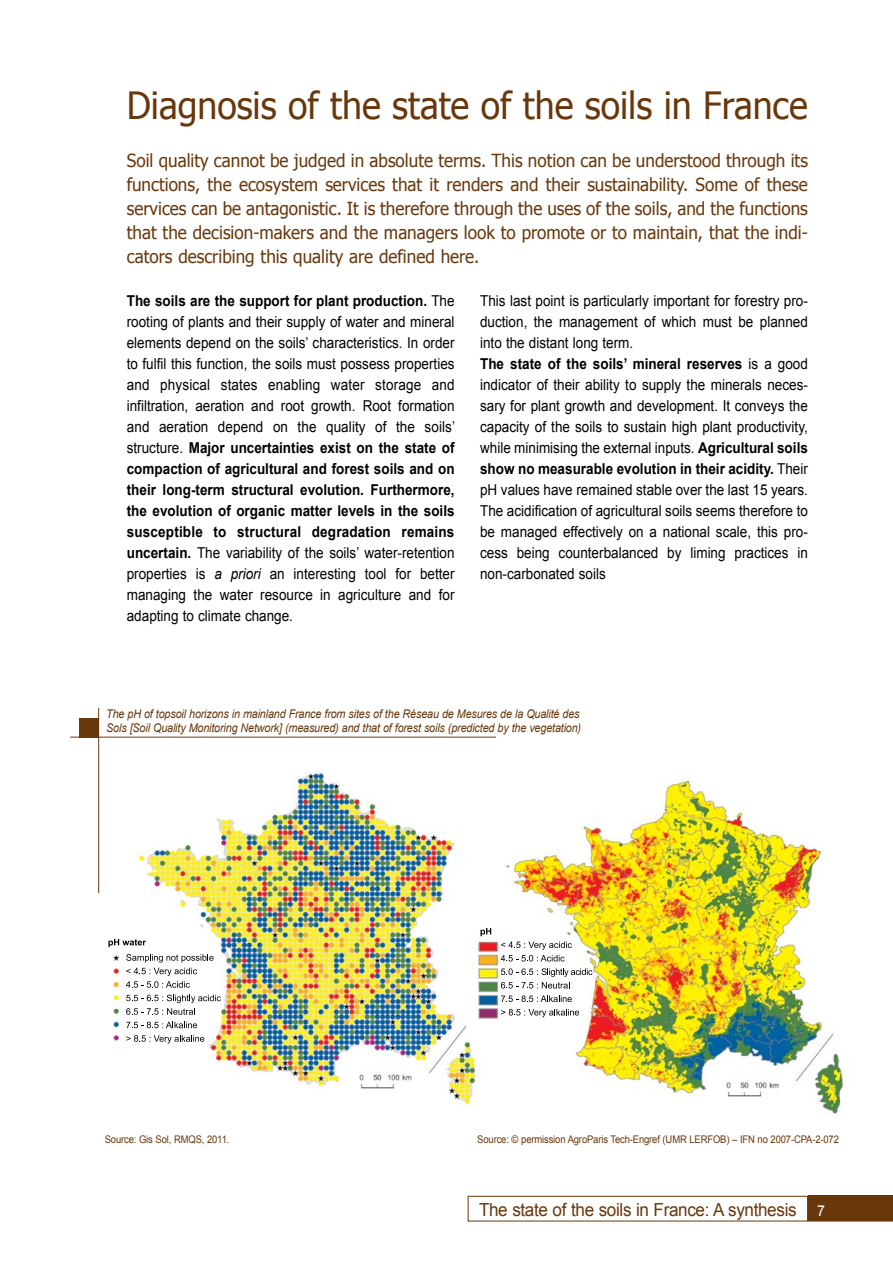
<style>
.page{position:relative;width:893px;height:1263px;background:#fff}
.page>*{position:absolute;margin:0;border:0;box-sizing:border-box;transform-origin:0 0}
.t1{font:37.5px "Tahoma";color:#68370b;scale:.95 1}
.t2{font:18px/24px "Tahoma";color:#68370b;text-align:justify;scale:.95 1}
.t3{font:18px "Arial";letter-spacing:-.02em;color:#68370b;scale:.95 1}
.t4{font:15px/21px "Arial";color:#000;text-align:justify;scale:.9 1}
.t5{font:italic 12px/14.4px "Arial";letter-spacing:-.015em;color:#68370b;scale:.9 1}
.t6{font:10.5px "Arial";letter-spacing:-.015em;color:#68370b;scale:.9 1}
.s1{font-weight:700}
.s2{font-style:italic}
.s3{font-size:15px;color:#fff}
</style>
<div class="page">
<div style="left:808px;top:1195px;width:85px;height:26px;background:#68370b"></div>
<div style="left:468px;top:1196px;width:340px;height:25px;border:1px solid #68370b"></div>
<img style="left:108px;top:772px;width:361px;height:333px">
<svg style="left:108px;top:939px;width:38px;height:8px"></svg>
<svg style="left:126px;top:954px;width:88px;height:8px"></svg>
<svg style="left:126px;top:968px;width:71px;height:20px"></svg>
<svg style="left:126px;top:994px;width:95px;height:21px"></svg>
<svg style="left:126px;top:1022px;width:71px;height:6px"></svg>
<svg style="left:126px;top:1035px;width:78px;height:8px"></svg>
<div style="left:79px;top:718px;width:20px;height:19px;background:#68370b"></div>
<hr style="left:70px;top:737px;width:426px;height:1px;background:#68370b">
<hr style="left:98px;top:708px;width:1px;height:185px;background:#68370b">
<img style="left:469px;top:780px;width:374px;height:334px">
<svg style="left:480px;top:928px;width:11px;height:8px"></svg>
<svg style="left:501px;top:941px;width:71px;height:20px"></svg>
<svg style="left:501px;top:968px;width:91px;height:20px"></svg>
<svg style="left:501px;top:995px;width:71px;height:7px"></svg>
<svg style="left:501px;top:1009px;width:78px;height:8px"></svg>
<h1 class="t1" style="left:127px;top:80px;width:718px">Diagnosis of the state of the soils in France</h1>
<p class="t2" style="left:127px;top:147px;width:718px">Soil quality cannot be judged in absolute terms. This notion can be understood through its functions, the ecosystem services that it renders and their sustainability. Some of these services can be antagonistic. It is therefore through the uses of the soils, and the functions that the decision-makers and the managers look to promote or to maintain, that the indi&shy;cators describing this quality are defined here.</p>
<p class="t4" style="left:127px;top:290px;width:366px"><span class="s1">The soils are the support for plant production.</span> The rooting of plants and their supply of water and mineral elements depend on the soils’ characteristics. In order to fulfil this function, the soils must possess properties and physical states enabling water storage and infiltration, aeration and root growth. Root formation and aeration depend on the quality of the soils’ structure. <span class="s1">Major uncertainties exist on the state of compaction of agricultural and forest soils and on their long-term structural evolution. Furthermore, the evolution of organic matter levels in the soils susceptible to structural degradation remains uncertain.</span> The variability of the soils’ water-retention properties is <span class="s2">a priori</span> an interesting tool for better managing the water resource in agriculture and for adapting to climate change.</p>
<p class="t4" style="left:480px;top:290px;width:366px;text-align:left">This last point is particularly important for forestry pro&shy;duction, the management of which must be planned into the distant long term.<br><span class="s1">The state of the soils’ mineral reserves</span> is a good indicator of their ability to supply the minerals neces&shy;sary for plant growth and development. It conveys the capacity of the soils to sustain high plant productivity, while minimising the external inputs. <span class="s1">Agricultural soils show no measurable evolution in their acidity.</span> Their pH values have remained stable over the last 15 years.<br>The acidification of agricultural soils seems therefore to be managed effectively on a national scale, this pro&shy;cess being counterbalanced by liming practices in non-carbonated soils</p>
<p class="t5" style="left:106px;top:706px;width:529px">The pH of topsoil horizons in mainland France from sites of the Réseau de Mesures de la Qualité des<br>Sols [Soil Quality Monitoring Network] (measured) and that of forest soils (predicted by the vegetation)</p>
<p class="t6" style="left:105px;top:1132px;width:140px">Source: Gis Sol, RMQS, 2011.</p>
<p class="t6" style="left:477px;top:1132px;width:403px">Source: © permission AgroParis Tech-Engref (UMR LERFOB) – IFN no 2007-CPA-2-072</p>
<p class="t3" style="left:479px;top:1198px;width:366px">The state of the soils in France: A synthesis <span class="s3">7</span></p>
</div>
